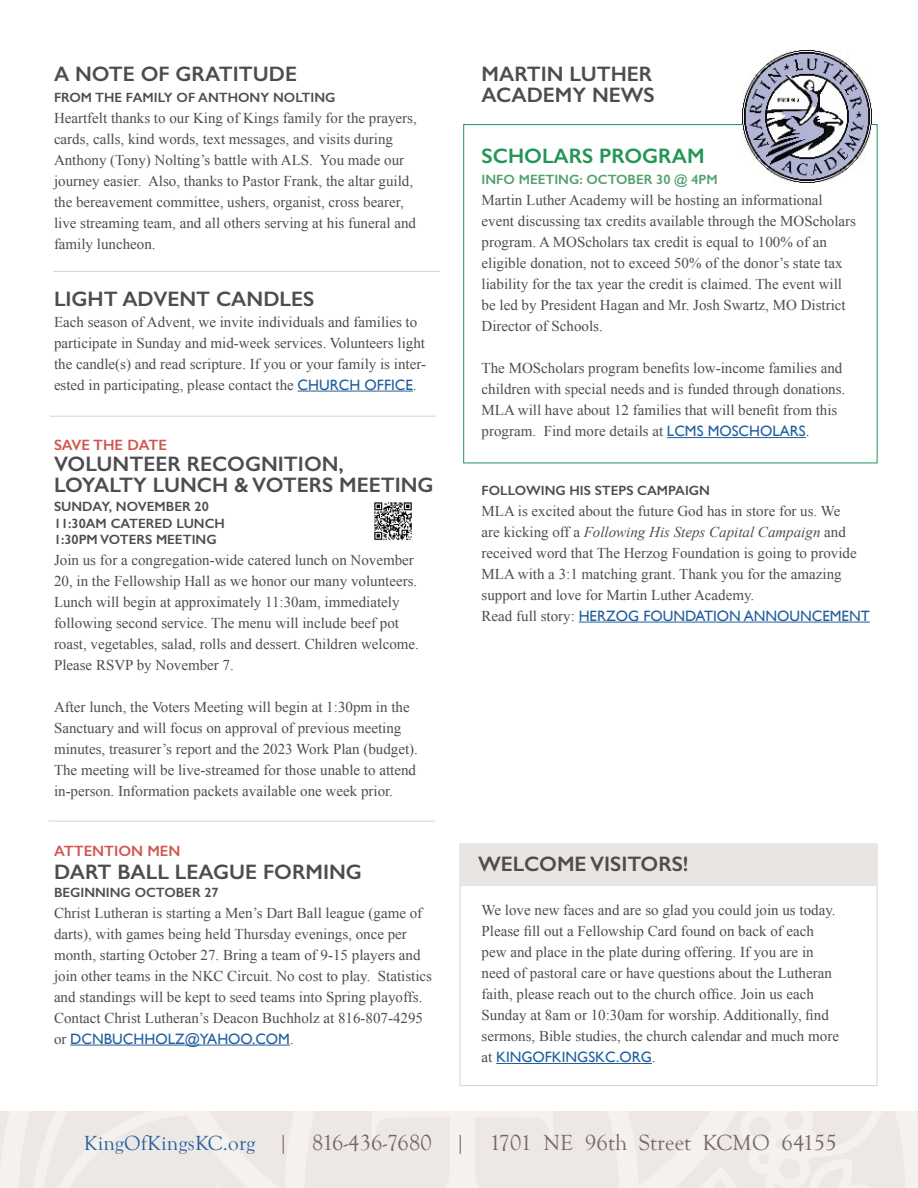
<style>
.page{position:relative;width:918px;height:1188px;background:#fff}
.page>*{position:absolute;margin:0;border:0;box-sizing:border-box;transform-origin:0 0}
.t1{font:22.5px "Goudy Old Style T";letter-spacing:.01em;color:#766761}
.t2{font:600 21px/21px "Gill Sans";color:#4d4d4f}
.t3{font:600 21px "Gill Sans";color:#229557}
.t4{font:15px/21px "Times New Roman";color:#4d4d4f}
.t5{font:15px "Gill Sans";color:#215e9e}
.t6{font:600 15px "Gill Sans";color:#d05851}
.t7{font:600 13.5px/16.5px "Gill Sans";color:#4d4d4f}
.t8{font:600 13.5px "Gill Sans";color:#52a06b}
.s1{font-family:"Gill Sans";color:#215e9e}
.s2{font-family:"Times New Roman";color:#4d4d4f}
.s3{font-style:italic}
.s4{font-size:21px;color:#215e9e}
</style>
<div class="page">
<svg style="left:0;top:1111px;width:918px;height:77px;background:#efeae7"></svg>
<hr style="left:298px;top:391px;width:115px;height:1px;background:#215e9e">
<hr style="left:70px;top:1045px;width:220px;height:1px;background:#215e9e">
<hr style="left:667px;top:437px;width:139px;height:1px;background:#215e9e">
<hr style="left:579px;top:622px;width:291px;height:1px;background:#215e9e">
<hr style="left:53px;top:271px;width:387px;height:1px;background:#d8d2d0">
<img style="left:743px;top:51px;width:128px;height:132px">
<hr style="left:496px;top:1063px;width:156px;height:1px;background:#215e9e">
<div style="left:459px;top:844px;width:418px;height:42px;background:#e8e5e3"></div>
<img style="left:374px;top:502px;width:38px;height:38px">
<hr style="left:50px;top:416px;width:386px;height:1px;background:#d8d2d0">
<hr style="left:49px;top:821px;width:386px;height:1px;background:#d8d2d0">
<h2 class="t2" style="left:54px;top:63px;width:245px">A NOTE OF GRATITUDE</h2>
<p class="t7" style="left:54px;top:89px;width:283px">FROM THE FAMILY OF ANTHONY NOLTING</p>
<p class="t4" style="left:54px;top:107px;width:364px">Heartfelt thanks to our King of Kings family for the prayers, cards, calls, kind words, text messages, and visits during Anthony (Tony) Nolting’s battle with ALS. You made our journey easier. Also, thanks to Pastor Frank, the altar guild, the bereavement committee, ushers, organist, cross bearer, live streaming team, and all others serving at his funeral and family luncheon.</p>
<h2 class="t2" style="left:54px;top:288px;width:262px">LIGHT ADVENT CANDLES</h2>
<p class="t4" style="left:54px;top:311px;width:374px">Each season of Advent, we invite individuals and families to participate in Sunday and mid-week services. Volunteers light the candle(s) and read scripture. If you or your family is inter&shy;ested in participating, please contact the <span class="s1">CHURCH OFFICE</span>.</p>
<p class="t6" style="left:54px;top:436px;width:114px">SAVE THE DATE</p>
<h2 class="t2" style="left:54px;top:453px;width:381px">VOLUNTEER RECOGNITION,<br>LOYALTY LUNCH &amp; VOTERS MEETING</h2>
<p class="t7" style="left:54px;top:499px;width:172px">SUNDAY, NOVEMBER 20<br>11:30AM CATERED LUNCH<br>1:30PM VOTERS MEETING</p>
<p class="t4" style="left:54px;top:550px;width:366px">Join us for a congregation-wide catered lunch on November 20, in the Fellowship Hall as we honor our many volunteers.<br>Lunch will begin at approximately 11:30am, immediately following second service. The menu will include beef pot roast, vegetables, salad, rolls and dessert. Children welcome.<br>Please RSVP by November 7.</p>
<p class="t4" style="left:54px;top:697px;width:365px">After lunch, the Voters Meeting will begin at 1:30pm in the Sanctuary and will focus on approval of previous meeting minutes, treasurer’s report and the 2023 Work Plan (budget).<br>The meeting will be live-streamed for those unable to attend in-person. Information packets available one week prior.</p>
<p class="t6" style="left:54px;top:842px;width:128px">ATTENTION MEN</p>
<h2 class="t2" style="left:54px;top:861px;width:309px">DART BALL LEAGUE FORMING</h2>
<p class="t7" style="left:54px;top:884px;width:166px">BEGINNING OCTOBER 27</p>
<p class="t4" style="left:54px;top:902px;width:380px">Christ Lutheran is starting a Men’s Dart Ball league (game of darts), with games being held Thursday evenings, once per month, starting October 27. Bring a team of 9-15 players and join other teams in the NKC Circuit. No cost to play. Statistics and standings will be kept to seed teams into Spring playoffs.<br>Contact Christ Lutheran’s Deacon Buchholz at 816-807-4295</p>
<p class="t5" style="left:54px;top:1030px;width:241px"><span class="s2">or</span> DCNBUCHHOLZ@YAHOO.COM<span class="s2">.</span></p>
<h2 class="t2" style="left:482px;top:63px;width:174px">MARTIN LUTHER<br>ACADEMY NEWS</h2>
<h2 class="t3" style="left:482px;top:144px;width:224px">SCHOLARS PROGRAM</h2>
<p class="t8" style="left:482px;top:172px;width:238px">INFO MEETING: OCTOBER 30 @ 4PM</p>
<p class="t4" style="left:482px;top:190px;width:376px">Martin Luther Academy will be hosting an informational event discussing tax credits available through the MOScholars program. A MOScholars tax credit is equal to 100% of an eligible donation, not to exceed 50% of the donor’s state tax liability for the tax year the credit is claimed. The event will be led by President Hagan and Mr. Josh Swartz, MO District Director of Schools.</p>
<p class="t4" style="left:482px;top:358px;width:365px">The MOScholars program benefits low-income families and children with special needs and is funded through donations.<br>MLA will have about 12 families that will benefit from this program. Find more details at <span class="s1">LCMS MOSCHOLARS</span>.</p>
<p class="t7" style="left:482px;top:482px;width:230px">FOLLOWING HIS STEPS CAMPAIGN</p>
<p class="t4" style="left:482px;top:500px;width:377px">MLA is excited about the future God has in store for us. We are kicking off a <span class="s3">Following His Steps Capital Campaign</span> and received word that The Herzog Foundation is going to provide MLA with a 3:1 matching grant. Thank you for the amazing support and love for Martin Luther Academy.</p>
<p class="t5" style="left:482px;top:607px;width:390px"><span class="s2">Read full story:</span> HERZOG FOUNDATION ANNOUNCEMENT</p>
<h2 class="t2" style="left:478px;top:853px;width:212px">WELCOME VISITORS!</h2>
<p class="t4" style="left:482px;top:900px;width:359px">We love new faces and are so glad you could join us today.<br>Please fill out a Fellowship Card found on back of each pew and place in the plate during offering. If you are in need of pastoral care or have questions about the Lutheran faith, please reach out to the church office. Join us each Sunday at 8am or 10:30am for worship. Additionally, find sermons, Bible studies, the church calendar and much more</p>
<p class="t5" style="left:482px;top:1048px;width:176px"><span class="s2">at</span> KINGOFKINGSKC.ORG<span class="s2">.</span></p>
<h1 class="t1" style="left:84px;top:1130px;width:754px"><span class="s4">KingOfKingsKC.org</span> | 816-436-7680 | 1701 NE 96th Street KCMO 64155</h1>
</div>
